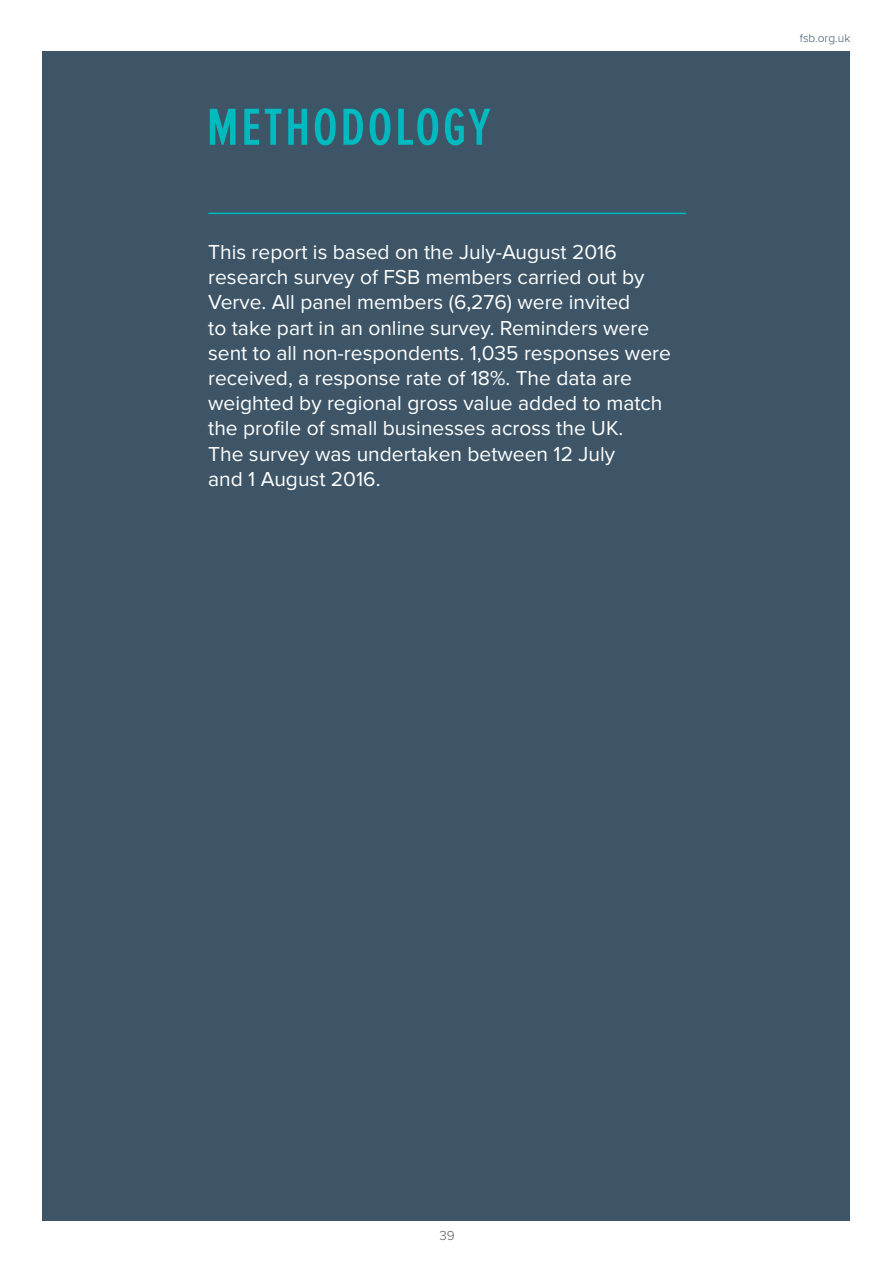
<style>
.page{position:relative;width:893px;height:1263px;background:#fff}
.page>*{position:absolute;margin:0;border:0;box-sizing:border-box;transform-origin:0 0}
.t1{font:600 54px "Proxima Nova Ex Cn";letter-spacing:.05em;color:#00bac0}
.t2{font:21px/25.2px "Proxima Nova";color:#fff}
.t3{font:300 13.5px "Proxima Nova";color:#58595b}
.t4{font:300 12px "Proxima Nova";color:#3d5567}
</style>
<div class="page">
<div style="left:43px;top:51px;width:807px;height:1169px;background:#3d5567"></div>
<hr style="left:209px;top:213px;width:477px;height:1px;background:#00bac0">
<h1 class="t1" style="left:207px;top:97px;width:285px">METHODOLOGY</h1>
<p class="t2" style="left:208px;top:240px;width:464px">This report is based on the July-August 2016 research survey of FSB members carried out by Verve. All panel members (6,276) were invited<br>to take part in an online survey. Reminders were sent to all non-respondents. 1,035 responses were received, a response rate of 18%. The data are weighted by regional gross value added to match the profile of small businesses across the UK.<br>The survey was undertaken between 12 July<br>and 1 August 2016.</p>
<p class="t4" style="left:800px;top:31px;width:52px">fsb.org.uk</p>
<p class="t3" style="left:440px;top:1227px;width:17px">39</p>
</div>
